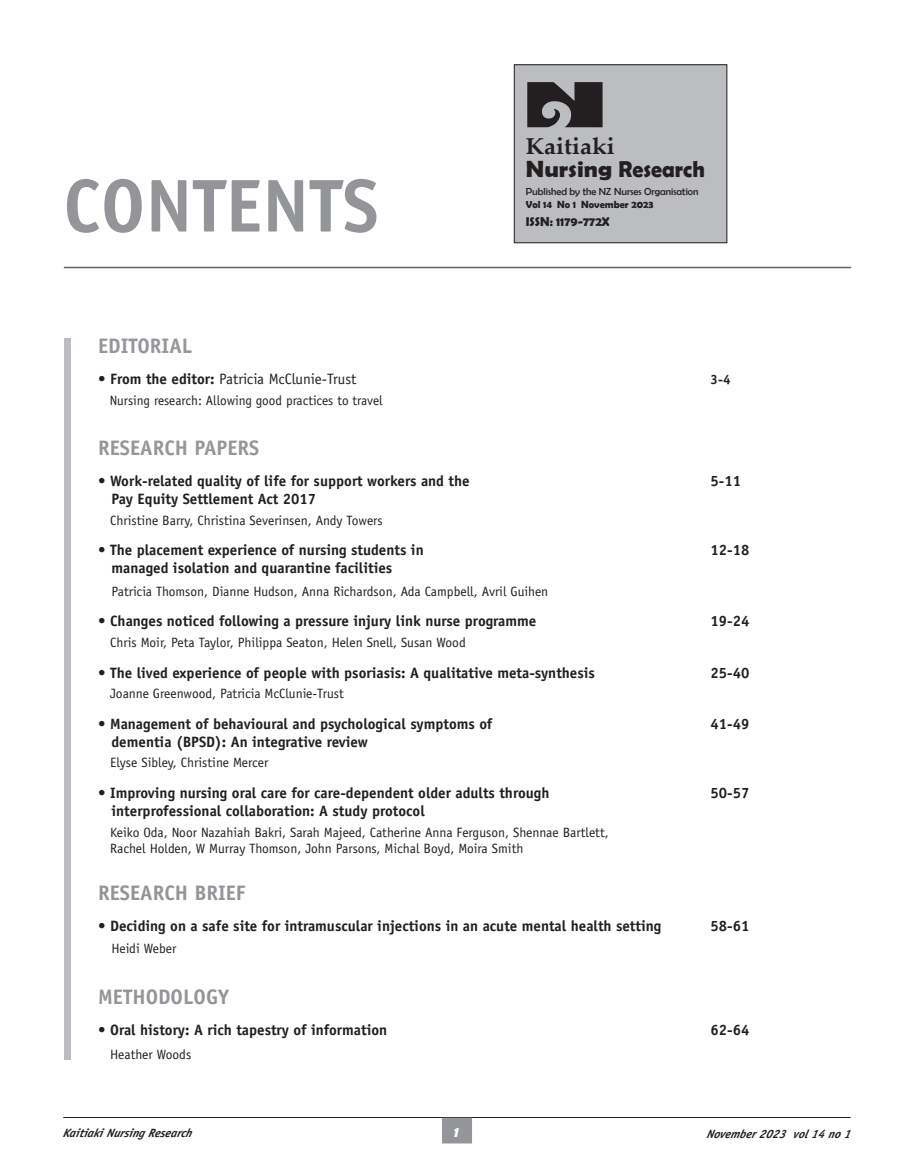
<style>
.page{position:relative;width:915px;height:1170px;background:#fff}
.page>*{position:absolute;margin:0;border:0;box-sizing:border-box;transform-origin:0 0}
.t1{font:700 75px "Officina Sans Std";color:#939598}
.t2{font:700 22.95px "Berlin Sans FB Demi";color:#231f20;scale:1.08 1}
.t3{font:700 22.95px "Palatino Linotype";color:#231f20;scale:1.04 1}
.body_text_first_par{font:700 21px "Officina Sans Std";color:#939598}
.t4{font:700 21px "Officina Sans Std";color:#95979a}
.body_text_first_par-2{font:700 15px "Officina Sans Std";color:#231f20}
.t5{font:15px "Officina Sans Std";color:#231f20}
.t6{font:italic 700 15px "Berlin Sans FB Demi";color:#fff}
.body_text_first_par-3{font:13.5px "Officina Sans Std";color:#231f20}
.t7{font:700 13.5px "Officina Sans Std";color:#231f20}
.t8{font:700 12.75px "Berlin Sans FB Demi";color:#231f20}
.t9{font:italic 700 12px "Officina Sans Std";color:#231f20}
.t10{font:10.2px "Berlin Sans FB";color:#231f20}
.t11{font:700 10.2px "Berlin Sans FB Demi";color:#231f20}
.s1{font-weight:700}
</style>
<div class="page">
<div style="left:514px;top:65px;width:212px;height:178px;background:#bcbdc0"></div>
<div style="left:513px;top:64px;width:214px;height:179px;border:1px solid #231f20"></div>
<hr style="left:63px;top:1117px;width:787px;height:1px;background:#231f20">
<div style="left:442px;top:1117px;width:29px;height:26px;background:#939598;border:1px solid #939598"></div>
<svg style="left:527px;top:82px;width:75px;height:45px"></svg>
<hr style="left:64px;top:267px;width:786px;height:1px;background:#636366">
<div style="left:64px;top:338px;width:6px;height:721px;background:#bcbdc0"></div>
<p class="t1" style="left:63px;top:159px;width:317px">CONTENTS</p>
<p class="t3" style="left:525px;top:130px;width:87px">Kaitiaki</p>
<p class="t2" style="left:525px;top:155px;width:167px">Nursing Research</p>
<p class="t10" style="left:525px;top:186px;width:174px">Published by the NZ Nurses Organisation</p>
<p class="t11" style="left:525px;top:199px;width:129px">Vol 14 No 1 November 2023</p>
<p class="t8" style="left:525px;top:214px;width:85px">ISSN: 1179-772X</p>
<p class="t4" style="left:98px;top:333px;width:96px">EDITORIAL</p>
<p class="t5" style="left:98px;top:370px;width:260px"><span class="s1">• From the editor:</span> Patricia McClunie-Trust</p>
<p class="t7" style="left:710px;top:371px;width:22px">3-4</p>
<p class="body_text_first_par-3" style="left:110px;top:392px;width:274px">Nursing research: Allowing good practices to travel</p>
<p class="t4" style="left:98px;top:435px;width:163px">RESEARCH PAPERS</p>
<p class="body_text_first_par-2" style="left:98px;top:471px;width:373px">• Work-related quality of life for support workers and the</p>
<p class="body_text_first_par-2" style="left:710px;top:471px;width:32px">5-11</p>
<p class="body_text_first_par-2" style="left:111px;top:489px;width:206px">Pay Equity Settlement Act 2017</p>
<p class="body_text_first_par-3" style="left:110px;top:512px;width:274px">Christine Barry, Christina Severinsen, Andy Towers</p>
<p class="body_text_first_par-2" style="left:98px;top:541px;width:327px">• The placement experience of nursing students in</p>
<p class="body_text_first_par-2" style="left:710px;top:541px;width:40px">12-18</p>
<p class="body_text_first_par-2" style="left:111px;top:559px;width:282px">managed isolation and quarantine facilities</p>
<p class="body_text_first_par-3" style="left:111px;top:583px;width:438px">Patricia Thomson, Dianne Hudson, Anna Richardson, Ada Campbell, Avril Guihen</p>
<p class="body_text_first_par-2" style="left:98px;top:612px;width:439px">• Changes noticed following a pressure injury link nurse programme</p>
<p class="body_text_first_par-2" style="left:710px;top:612px;width:40px">19-24</p>
<p class="body_text_first_par-3" style="left:110px;top:634px;width:357px">Chris Moir, Peta Taylor, Philippa Seaton, Helen Snell, Susan Wood</p>
<p class="body_text_first_par-2" style="left:98px;top:663px;width:498px">• The lived experience of people with psoriasis: A qualitative meta-synthesis</p>
<p class="body_text_first_par-2" style="left:710px;top:663px;width:40px">25-40</p>
<p class="body_text_first_par-3" style="left:110px;top:685px;width:235px">Joanne Greenwood, Patricia McClunie-Trust</p>
<p class="body_text_first_par-2" style="left:98px;top:714px;width:395px">• Management of behavioural and psychological symptoms of</p>
<p class="body_text_first_par-2" style="left:710px;top:714px;width:40px">41-49</p>
<p class="body_text_first_par-2" style="left:111px;top:732px;width:258px">dementia (BPSD): An integrative review</p>
<p class="body_text_first_par-3" style="left:110px;top:754px;width:160px">Elyse Sibley, Christine Mercer</p>
<p class="body_text_first_par-2" style="left:98px;top:783px;width:452px">• Improving nursing oral care for care-dependent older adults through</p>
<p class="body_text_first_par-2" style="left:710px;top:783px;width:40px">50-57</p>
<p class="body_text_first_par-2" style="left:111px;top:801px;width:315px">interprofessional collaboration: A study protocol</p>
<p class="body_text_first_par-3" style="left:110px;top:824px;width:500px">Keiko Oda, Noor Nazahiah Bakri, Sarah Majeed, Catherine Anna Ferguson, Shennae Bartlett,</p>
<p class="body_text_first_par-3" style="left:110px;top:840px;width:414px">Rachel Holden, W Murray Thomson, John Parsons, Michal Boyd, Moira Smith</p>
<p class="body_text_first_par" style="left:98px;top:880px;width:149px">RESEARCH BRIEF</p>
<p class="body_text_first_par-2" style="left:98px;top:916px;width:564px">• Deciding on a safe site for intramuscular injections in an acute mental health setting</p>
<p class="body_text_first_par-2" style="left:710px;top:916px;width:40px">58-61</p>
<p class="body_text_first_par-3" style="left:111px;top:940px;width:66px">Heidi Weber</p>
<p class="body_text_first_par" style="left:98px;top:983px;width:132px">METHODOLOGY</p>
<p class="body_text_first_par-2" style="left:98px;top:1020px;width:290px">• Oral history: A rich tapestry of information</p>
<p class="body_text_first_par-2" style="left:710px;top:1020px;width:40px">62-64</p>
<p class="body_text_first_par-3" style="left:110px;top:1046px;width:83px">Heather Woods</p>
<p class="t9" style="left:63px;top:1125px;width:133px">KaitiakiNursing Research</p>
<p class="t6" style="left:453px;top:1122px;width:10px">1</p>
<p class="t9" style="left:706px;top:1126px;width:149px">November2023 vol14 no 1</p>
</div>
